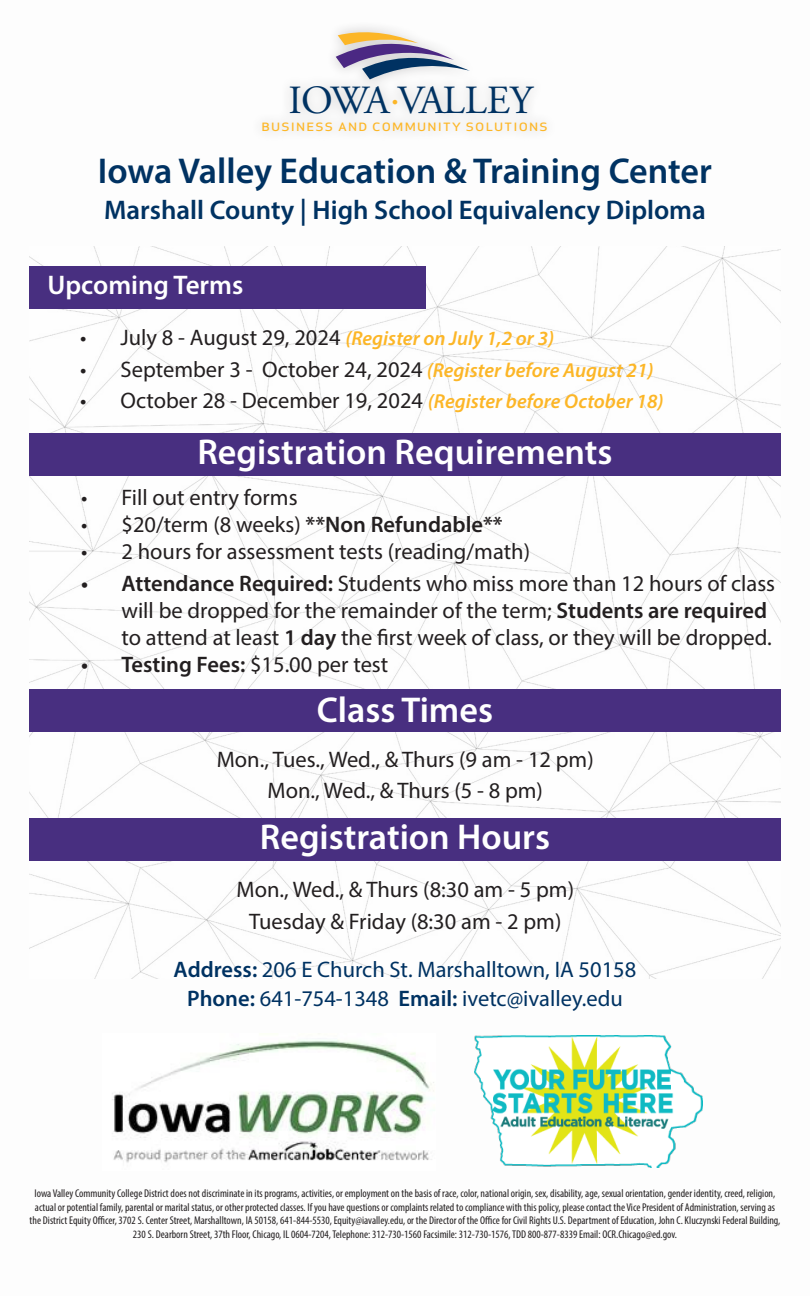
<style>
.page{position:relative;width:810px;height:1296px;background:#fff}
.page>*{position:absolute;margin:0;border:0;box-sizing:border-box;transform-origin:0 0}
.t1{font:39.82px "Adobe Garamond Pro";letter-spacing:-.03em;color:#003262}
.t2{font:600 36px "Myriad Pro";color:#fff}
.t3{font:600 36px "Myriad Pro";color:#003262}
.t4{font:600 27px "Myriad Pro";color:#003262}
.t5{font:600 27px "Myriad Pro";color:#fff}
.t6{font:22.5px/27px "Myriad Pro";color:#231f20}
.t7{font:22.5px "Myriad Pro";color:#003262}
.t8{font:600 22.5px "Myriad Pro";color:#231f20}
.t9{font:italic 600 20.25px "Myriad Pro";color:#fcb627}
.t10{font:condensed 11.25px/13.5px "Myriad Pro";color:#231f20;text-align:center}
.t11{font:500 11.25px "Apex Sans";letter-spacing:.09em;color:#fdb728;scale:1.16 1}
.t12{font:7.88px "Wingdings";color:#fcb627}
.s1{font-weight:400;font-style:normal;font-size:22.5px;color:#231f20}
.s2{font-weight:600;font-style:italic;font-size:20.25px;color:#fcb627}
.s3{font-weight:600}
.s4{font-weight:400}
</style>
<div class="page">
<img style="left:29px;top:246px;width:752px;height:732px">
<div style="left:29px;top:689px;width:376px;height:43px;background:#482f80"></div>
<div style="left:405px;top:689px;width:376px;height:43px;background:#482f80"></div>
<div style="left:29px;top:433px;width:376px;height:42px;background:#482f80"></div>
<div style="left:405px;top:433px;width:376px;height:42px;background:#482f80"></div>
<div style="left:29px;top:819px;width:376px;height:42px;background:#482f80"></div>
<div style="left:405px;top:819px;width:376px;height:42px;background:#482f80"></div>
<div style="left:29px;top:266px;width:397px;height:43px;background:#482f80"></div>
<div style="left:250px;top:20px;width:308px;height:123px;background:#fafafa"></div>
<svg style="left:336px;top:30px;width:134px;height:49px"></svg>
<img style="left:474px;top:1036px;width:228px;height:131px">
<img style="left:112px;top:1040px;width:322px;height:123px">
<p class="t1" style="left:288px;top:77px;width:246px">IOWA VALLEY</p>
<p class="t11" style="left:262px;top:117px;width:248px">BUSINESS AND COMMUNITY SOLUTIONS</p>
<p class="t12" style="left:392px;top:97px;width:7px">●</p>
<p class="t3" style="left:98px;top:148px;width:616px">Iowa Valley Education &amp; Training Center</p>
<p class="t4" style="left:104px;top:192px;width:603px">Marshall County | High School Equivalency Diploma</p>
<p class="t5" style="left:48px;top:268px;width:197px">Upcoming Terms</p>
<p class="t9" style="left:80px;top:326px;width:476px"><span class="s1">• July 8 - August 29, 2024</span> (Register on July 1,2 or 3)</p>
<p class="t6" style="left:80px;top:355px;width:575px">• September 3 - October 24, 2024 <span class="s2">(Register before August 21)</span></p>
<p class="t6" style="left:80px;top:387px;width:585px">• October 28 - December 19, 2024 <span class="s2">(Register before October 18)</span></p>
<p class="t2" style="left:197px;top:429px;width:417px">Registration Requirements</p>
<p class="t6" style="left:81px;top:484px;width:218px">• Fill out entry forms</p>
<p class="t6" style="left:81px;top:511px;width:423px">• $20/term (8 weeks) <span class="s3">**Non Refundable**</span></p>
<p class="t6" style="left:81px;top:538px;width:451px">• 2 hours for assessment tests (reading/math)</p>
<p class="t6" style="left:122px;top:570px;width:655px;text-indent:-40px"><span class="s3">• Attendance Required:</span> Students who miss more than 12 hours of class will be dropped for the remainder of the term; <span class="s3">Students are required </span>to attend at least <span class="s3">1 day</span> the first week of class, or they will be dropped.</p>
<p class="t8" style="left:81px;top:650px;width:309px">• Testing Fees: <span class="s4">$15.00 per test</span></p>
<p class="t2" style="left:317px;top:687px;width:178px">Class Times</p>
<p class="t6" style="left:217px;top:745px;width:379px">Mon., Tues., Wed., &amp; Thurs (9 am - 12 pm)</p>
<p class="t6" style="left:268px;top:777px;width:277px">Mon., Wed., &amp; Thurs (5 - 8 pm)</p>
<p class="t2" style="left:260px;top:814px;width:292px">Registration Hours</p>
<p class="t6" style="left:236px;top:876px;width:339px">Mon., Wed., &amp; Thurs (8:30 am - 5 pm)</p>
<p class="t6" style="left:249px;top:907px;width:314px">Tuesday &amp; Friday (8:30 am - 2 pm)</p>
<p class="t7" style="left:174px;top:955px;width:464px"><span class="s3">Address:</span> 206 E Church St. Marshalltown, IA 50158</p>
<p class="t7" style="left:187px;top:984px;width:437px"><span class="s3">Phone:</span> 641-754-1348 <span class="s3">Email:</span> ivetc@ivalley.edu</p>
<p class="t10" style="left:30px;top:1186px;width:752px">Iowa Valley Community College District does not discriminate in its programs, activities, or employment on the basis of race, color, national origin, sex, disability, age, sexual orientation, gender identity, creed, religion, actual or potential family, parental or marital status, or other protected classes. If you have questions or complaints related to compliance with this policy, please contact the Vice President of Administration, serving as the District Equity Officer, 3702 S. Center Street, Marshalltown, IA 50158, 641-844-5530, Equity@iavalley.edu, or the Director of the Office for Civil Rights U.S. Department of Education, John C. Kluczynski Federal Building, 230 S. Dearborn Street, 37th Floor, Chicago, IL 0604-7204, Telephone: 312-730-1560 Facsimile: 312-730-1576, TDD 800-877-8339 Email: OCR.Chicago@ed.gov.</p>
</div>
